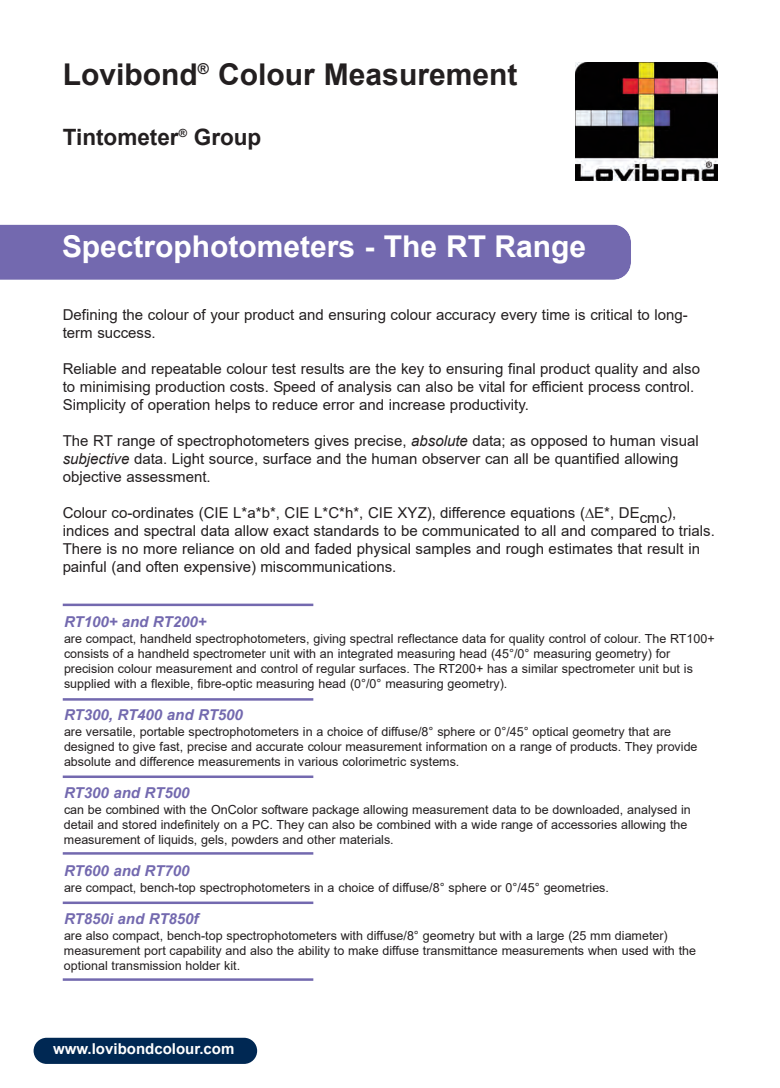
<style>
.page{position:relative;width:780px;height:1088px;background:#fff}
.page>*{position:absolute;margin:0;border:0;box-sizing:border-box;transform-origin:0 0}
.t1{font:700 30px "Arial";color:#fff}
.t2{font:700 30px "Arial";color:#231f20}
.t3{font:700 22.5px "Arial";color:#231f20}
.t4{font:15px/18px "Arial";color:#231f20}
.t5{font:italic 700 15px "Arial";color:#7369af}
.t6{font:700 15px "Arial";color:#fff}
.t7{font:12.5px/15px "Arial";color:#231f20}
.s1{font-style:italic}
</style>
<div class="page">
<hr style="left:63px;top:698px;width:250px;height:3px;background:#7369af">
<hr style="left:63px;top:775px;width:250px;height:3px;background:#7369af">
<hr style="left:63px;top:852px;width:250px;height:3px;background:#7369af">
<hr style="left:63px;top:978px;width:250px;height:3px;background:#7369af">
<hr style="left:63px;top:604px;width:250px;height:2px;background:#7369af">
<hr style="left:63px;top:901px;width:250px;height:3px;background:#7369af">
<img style="left:575px;top:63px;width:142px;height:117px">
<div style="left:34px;top:1038px;width:223px;height:26px;background:#002853;border-radius:13px"></div>
<div style="left:0;top:224px;width:631px;height:56px;background:#7369af"></div>
<h1 class="t2" style="left:63px;top:53px;width:456px">Lovibond<sup>®</sup> Colour Measurement</h1>
<h2 class="t3" style="left:63px;top:122px;width:200px">Tintometer<sup>®</sup> Group</h2>
<h1 class="t1" style="left:62px;top:226px;width:525px">Spectrophotometers - The RT Range</h1>
<p class="t4" style="left:63px;top:306px;width:626px">Defining the colour of your product and ensuring colour accuracy every time is critical to long&shy;term success.</p>
<p class="t4" style="left:63px;top:360px;width:638px">Reliable and repeatable colour test results are the key to ensuring final product quality and also to minimising production costs. Speed of analysis can also be vital for efficient process control.<br>Simplicity of operation helps to reduce error and increase productivity.</p>
<p class="t4" style="left:63px;top:432px;width:637px">The RT range of spectrophotometers gives precise, <span class="s1">absolute</span> data; as opposed to human visual <span class="s1">subjective</span> data. Light source, surface and the human observer can all be quantified allowing objective assessment.</p>
<p class="t4" style="left:63px;top:504px;width:653px">Colour co-ordinates (CIE L*a*b*, CIE L*C*h*, CIE XYZ), difference equations ( E*, DEcmc), indices and spectral data allow exact standards to be communicated to all and compared to trials.<br>There is no more reliance on old and faded physical samples and rough estimates that result in painful (and often expensive) miscommunications.</p>
<p class="t5" style="left:64px;top:611px;width:144px">RT100+ and RT200+</p>
<p class="t7" style="left:64px;top:631px;width:652px">are compact, handheld spectrophotometers, giving spectral reflectance data for quality control of colour. The RT100+ consists of a handheld spectrometer unit with an integrated measuring head (45°/0° measuring geometry) for precision colour measurement and control of regular surfaces. The RT200+ has a similar spectrometer unit but is supplied with a flexible, fibre-optic measuring head (0°/0° measuring geometry).</p>
<p class="t5" style="left:64px;top:704px;width:180px">RT300, RT400 and RT500</p>
<p class="t7" style="left:64px;top:724px;width:635px">are versatile, portable spectrophotometers in a choice of diffuse/8° sphere or 0°/45° optical geometry that are designed to give fast, precise and accurate colour measurement information on a range of products. They provide absolute and difference measurements in various colorimetric systems.</p>
<p class="t5" style="left:64px;top:782px;width:127px">RT300 and RT500</p>
<p class="t7" style="left:64px;top:802px;width:628px">can be combined with the OnColor software package allowing measurement data to be downloaded, analysed in detail and stored indefinitely on a PC. They can also be combined with a wide range of accessories allowing the measurement of liquids, gels, powders and other materials.</p>
<p class="t5" style="left:64px;top:860px;width:127px">RT600 and RT700</p>
<p class="t7" style="left:64px;top:880px;width:546px">are compact, bench-top spectrophotometers in a choice of diffuse/8° sphere or 0°/45° geometries.</p>
<p class="t5" style="left:64px;top:908px;width:136px">RT850i and RT850f</p>
<p class="t7" style="left:64px;top:928px;width:633px">are also compact, bench-top spectrophotometers with diffuse/8° geometry but with a large (25 mm diameter) measurement port capability and also the ability to make diffuse transmittance measurements when used with the optional transmission holder kit.</p>
<p class="t6" style="left:53px;top:1038px;width:183px">www.lovibondcolour.com</p>
</div>
